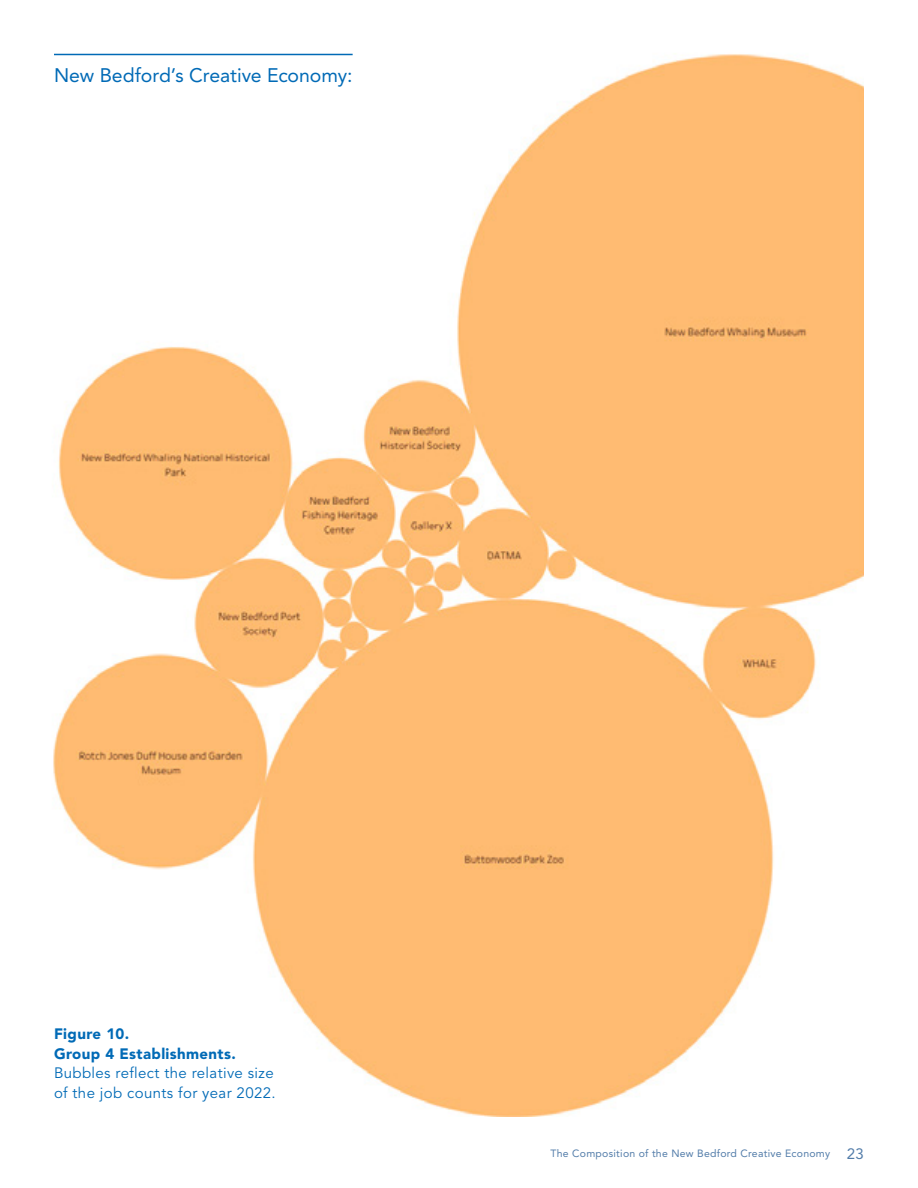
<style>
.page{position:relative;width:918px;height:1188px;background:#fff}
.page>*{position:absolute;margin:0;border:0;box-sizing:border-box;transform-origin:0 0}
.t1{font:19.5px "Avenir LT Std";letter-spacing:-.005em;color:#006ab6}
.t2{font:15px/19.5px "Avenir LT Std";letter-spacing:.025em;color:#006ab6}
.t3{font:900 15px/19.5px "Avenir LT Std";letter-spacing:.025em;color:#006ab6}
.t4{font:10.5px "Avenir LT Std";letter-spacing:.025em;color:#527ca9}
.s1{font-size:15px}
</style>
<div class="page">
<img style="left:53px;top:53px;width:811px;height:1064px">
<hr style="left:54px;top:54px;width:299px;height:1px;background:#006ab6">
<h1 class="t1" style="left:54px;top:64px;width:300px">New Bedford’s Creative Economy:</h1>
<p class="t3" style="left:54px;top:1024px;width:183px">Figure 10.<br>Group 4 Establishments.</p>
<p class="t2" style="left:54px;top:1064px;width:223px">Bubbles reflect the relative size of the job counts for year 2022.</p>
<p class="t4" style="left:551px;top:1148px;width:315px">The Composition of the New Bedford Creative Economy <span class="s1">23</span></p>
</div>
